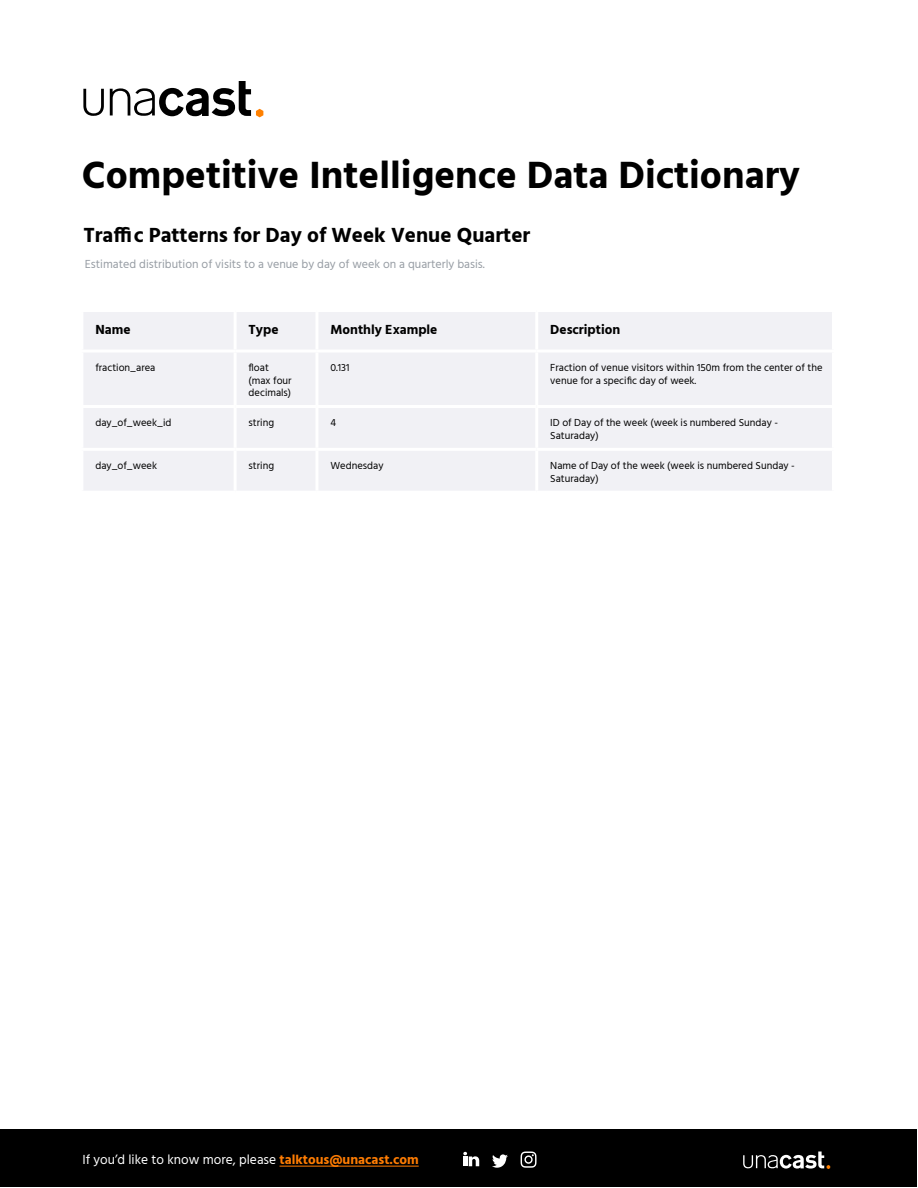
<style>
.page{position:relative;width:918px;height:1188px;background:#fff}
.page>*{position:absolute;margin:0;border:0;box-sizing:border-box;transform-origin:0 0}
.t1{font:700 39px "Hind";color:#000}
.t2{font:700 21px "Hind";color:#000}
.t3{font:13.5px "Hind";color:#fff}
.t4{font:700 13.5px "Hind";color:#000}
.t5{font:12px "Hind";color:#979da4}
.t6{font:10.5px/12.6px "Hind";color:#000}
.s1{font-weight:700;color:#ff7d03}
</style>
<div class="page">
<svg style="left:83px;top:81px;width:180px;height:36px"></svg>
<div style="left:1px;top:1129px;width:916px;height:58px;background:#000"></div>
<hr style="left:280px;top:1166px;width:139px;height:1px;background:#ff7d03">
<svg style="left:743px;top:1152px;width:87px;height:17px"></svg>
<svg style="left:492px;top:1154px;width:16px;height:14px"></svg>
<svg style="left:463px;top:1152px;width:16px;height:14px"></svg>
<svg style="left:521px;top:1152px;width:16px;height:16px"></svg>
<div style="left:84px;top:312px;width:451px;height:178px;background:#f1f1f5"></div>
<div style="left:538px;top:312px;width:294px;height:178px;background:#f1f1f5"></div>
<hr style="left:234px;top:312px;width:3px;height:38px;background:#fff">
<hr style="left:315px;top:312px;width:3px;height:38px;background:#fff">
<hr style="left:80px;top:350px;width:155px;height:3px;background:#fff">
<hr style="left:235px;top:350px;width:82px;height:3px;background:#fff">
<hr style="left:234px;top:353px;width:3px;height:52px;background:#fff">
<hr style="left:317px;top:350px;width:220px;height:3px;background:#fff">
<hr style="left:315px;top:353px;width:3px;height:52px;background:#fff">
<hr style="left:537px;top:350px;width:298px;height:3px;background:#fff">
<hr style="left:80px;top:405px;width:155px;height:3px;background:#fff">
<hr style="left:235px;top:405px;width:82px;height:3px;background:#fff">
<hr style="left:234px;top:408px;width:3px;height:40px;background:#fff">
<hr style="left:317px;top:405px;width:220px;height:3px;background:#fff">
<hr style="left:315px;top:408px;width:3px;height:40px;background:#fff">
<hr style="left:537px;top:405px;width:298px;height:3px;background:#fff">
<hr style="left:80px;top:448px;width:155px;height:3px;background:#fff">
<hr style="left:235px;top:448px;width:82px;height:3px;background:#fff">
<hr style="left:234px;top:451px;width:3px;height:40px;background:#fff">
<hr style="left:317px;top:448px;width:220px;height:3px;background:#fff">
<hr style="left:315px;top:451px;width:3px;height:40px;background:#fff">
<hr style="left:537px;top:448px;width:298px;height:3px;background:#fff">
<h1 class="t1" style="left:82px;top:152px;width:720px">Competitive Intelligence Data Dictionary</h1>
<h2 class="t2" style="left:83px;top:222px;width:448px">Traffic Patterns for Day of Week Venue Quarter</h2>
<p class="t5" style="left:85px;top:256px;width:401px">Estimated distribution of visits to a venue by day of week on a quarterly basis.</p>
<p class="t4" style="left:95px;top:321px;width:37px">Name</p>
<p class="t4" style="left:249px;top:321px;width:31px">Type</p>
<p class="t4" style="left:330px;top:321px;width:109px">Monthly Example</p>
<p class="t4" style="left:550px;top:321px;width:72px">Description</p>
<p class="t6" style="left:95px;top:362px;width:62px">fraction_area</p>
<p class="t6" style="left:249px;top:362px;width:45px">float (max four decimals)</p>
<p class="t6" style="left:330px;top:362px;width:21px">0.131</p>
<p class="t6" style="left:550px;top:362px;width:274px">Fraction of venue visitors within 150m from the center of the venue for a specific day of week.</p>
<p class="t6" style="left:95px;top:417px;width:78px">day_of_week_id</p>
<p class="t6" style="left:249px;top:417px;width:27px">string</p>
<p class="t6" style="left:330px;top:417px;width:7px">4</p>
<p class="t6" style="left:550px;top:417px;width:229px">ID of Day of the week (week is numbered Sunday -<br>Saturaday)</p>
<p class="t6" style="left:95px;top:460px;width:63px">day_of_week</p>
<p class="t6" style="left:249px;top:460px;width:27px">string</p>
<p class="t6" style="left:330px;top:460px;width:55px">Wednesday</p>
<p class="t6" style="left:550px;top:460px;width:246px">Name of Day of the week (week is numbered Sunday -<br>Saturaday)</p>
<p class="t3" style="left:82px;top:1151px;width:338px">If you’d like to know more, please <span class="s1">talktous@unacast.com</span></p>
</div>
